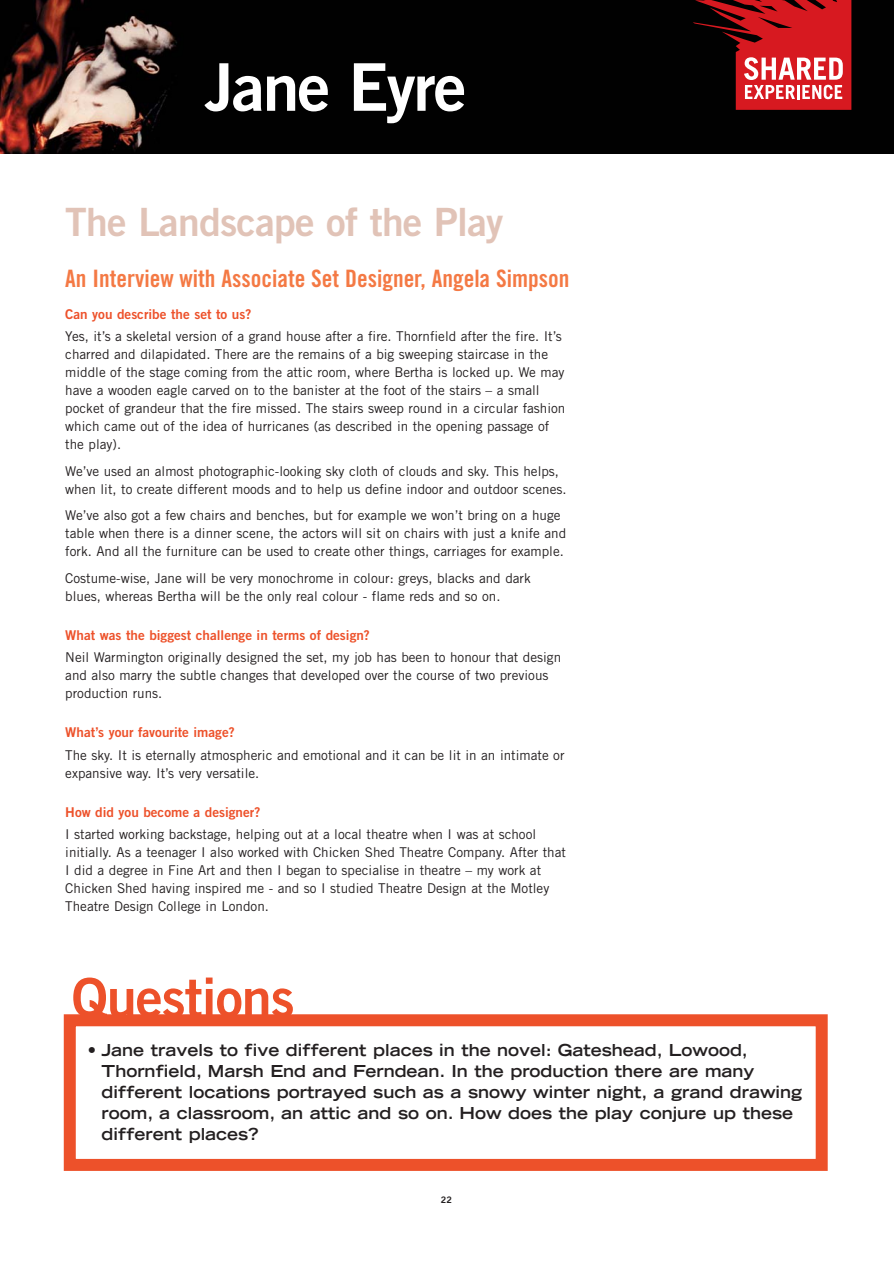
<style>
.page{position:relative;width:894px;height:1263px;background:#fff}
.page>*{position:absolute;margin:0;border:0;box-sizing:border-box;transform-origin:0 0}
.t1{font:65.85px "Trade Gothic Bold Two";letter-spacing:-.03em;color:#fff}
.t2{font:54px "Trade Gothic Bold Two";letter-spacing:-.02em;color:#ed512a}
.t3{font:39px "Trade Gothic Bold Two";letter-spacing:-.02em;color:#e1c3b7}
.t4{font:24px "Trade Gothic Bold Cond Twenty";color:#f47944}
.t5{font:700 expanded 16.5px/21px "Trade Gothic LH";color:#231f20}
.t6{font:13.5px/18px "Trade Gothic";color:#231f20}
.t7{font:13.5px "Trade Gothic Bold Two";color:#ed512a}
.t8{font:9px "Trade Gothic Bold Two";color:#231f20}
</style>
<div class="page">
<img style="left:0;top:0;width:894px;height:154px">
<svg style="left:690px;top:0;width:161px;height:110px;background:#9b292e"></svg>
<div style="left:64px;top:1014px;width:764px;height:157px;border:12px solid #ed512a"></div>
<h1 class="t1" style="left:205px;top:63px;width:263px">Jane Eyre</h1>
<h3 class="t3" style="left:65px;top:208px;width:440px">The Landscape of the Play</h3>
<h3 class="t4" style="left:65px;top:270px;width:506px">An Interview with Associate Set Designer, Angela Simpson</h3>
<p class="t7" style="left:65px;top:309px;width:188px">Can you describe the set to us?</p>
<p class="t6" style="left:65px;top:328px;width:502px">Yes, it’s a skeletal version of a grand house after a fire. Thornfield after the fire. It’s charred and dilapidated. There are the remains of a big sweeping staircase in the middle of the stage coming from the attic room, where Bertha is locked up. We may have a wooden eagle carved on to the banister at the foot of the stairs – a small pocket of grandeur that the fire missed. The stairs sweep round in a circular fashion which came out of the idea of hurricanes (as described in the opening passage of the play).</p>
<p class="t6" style="left:65px;top:463px;width:503px">We’ve used an almost photographic-looking sky cloth of clouds and sky. This helps, when lit, to create different moods and to help us define indoor and outdoor scenes.</p>
<p class="t6" style="left:65px;top:507px;width:503px">We’ve also got a few chairs and benches, but for example we won’t bring on a huge table when there is a dinner scene, the actors will sit on chairs with just a knife and fork. And all the furniture can be used to create other things, carriages for example.</p>
<p class="t6" style="left:65px;top:570px;width:467px">Costume-wise, Jane will be very monochrome in colour: greys, blacks and dark blues, whereas Bertha will be the only real colour - flame reds and so on.</p>
<p class="t7" style="left:65px;top:630px;width:306px">What was the biggest challenge in terms of design?</p>
<p class="t6" style="left:65px;top:649px;width:497px">Neil Warmington originally designed the set, my job has been to honour that design and also marry the subtle changes that developed over the course of two previous production runs.</p>
<p class="t7" style="left:65px;top:728px;width:171px">What’s your favourite image?</p>
<p class="t6" style="left:65px;top:747px;width:501px">The sky. It is eternally atmospheric and emotional and it can be lit in an intimate or expansive way. It’s very versatile.</p>
<p class="t7" style="left:65px;top:807px;width:197px">How did you become a designer?</p>
<p class="t6" style="left:65px;top:826px;width:502px">I started working backstage, helping out at a local theatre when I was at school initially. As a teenager I also worked with Chicken Shed Theatre Company. After that I did a degree in Fine Art and then I began to specialise in theatre – my work at Chicken Shed having inspired me - and so I studied Theatre Design at the Motley Theatre Design College in London.</p>
<h2 class="t2" style="left:72px;top:978px;width:225px">Questions</h2>
<p class="t5" style="left:102px;top:1041px;width:702px;text-indent:-14px">• Jane travels to five different places in the novel: Gateshead, Lowood, Thornfield, Marsh End and Ferndean. In the production there are many different locations portrayed such as a snowy winter night, a grand drawing room, a classroom, an attic and so on. How does the play conjure up these different places?</p>
<p class="t8" style="left:441px;top:1196px;width:12px">22</p>
</div>
